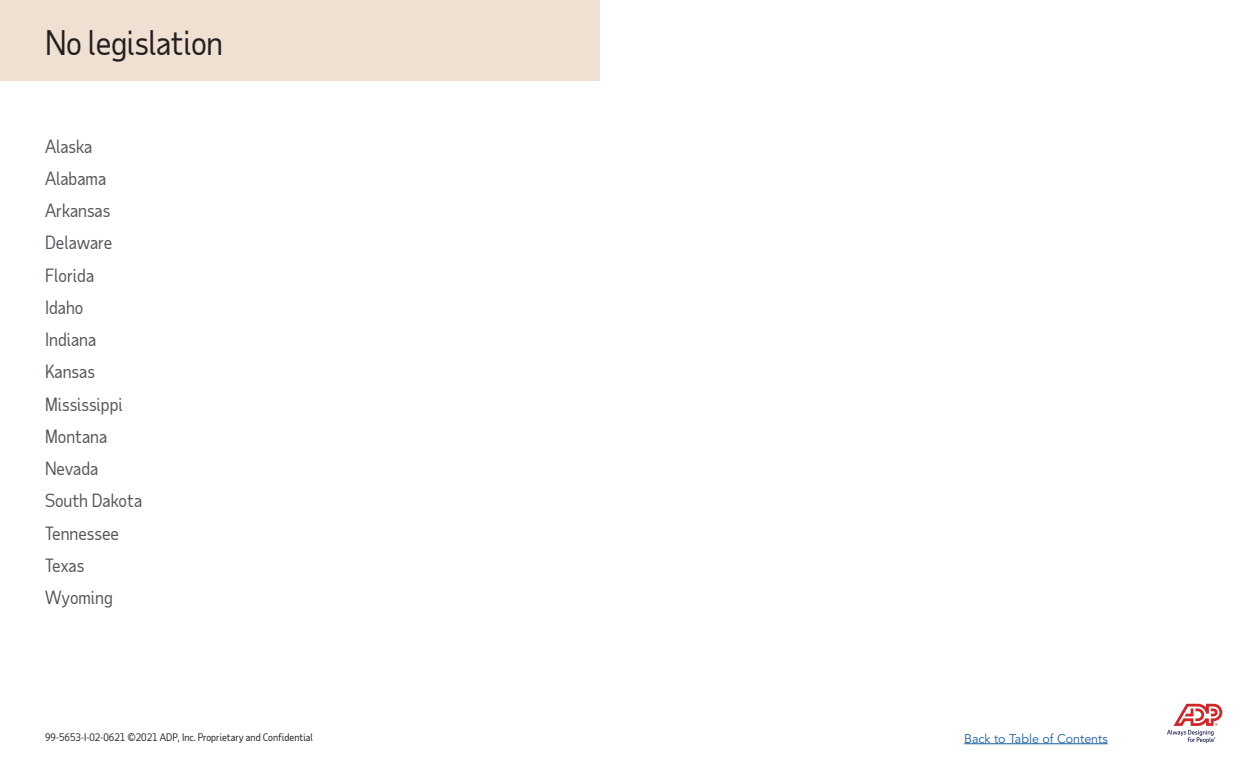
<style>
.page{position:relative;width:1260px;height:765px;background:#fff}
.page>*{position:absolute;margin:0;border:0;box-sizing:border-box;transform-origin:0 0}
.t1{font:32.5px "Taub Sans";letter-spacing:-.01em;color:#231f20}
.t2{font:17.5px "Taub Sans";color:#53565a}
.t3{font:12.5px "Avenir LT Std";color:#175d9e}
.t4{font:10px "Taub Sans";color:#231f20}
</style>
<div class="page">
<svg style="left:1167px;top:704px;width:55px;height:39px"></svg>
<div style="left:0;top:0;width:599px;height:80px;background:#f0e0d2"></div>
<hr style="left:964px;top:743px;width:144px;height:1px;background:#175d9e">
<p class="t1" style="left:45px;top:22px;width:180px">No legislation</p>
<p class="t2" style="left:45px;top:135px;width:49px">Alaska</p>
<p class="t2" style="left:45px;top:167px;width:63px">Alabama</p>
<p class="t2" style="left:45px;top:199px;width:67px">Arkansas</p>
<p class="t2" style="left:45px;top:232px;width:69px">Delaware</p>
<p class="t2" style="left:45px;top:264px;width:51px">Florida</p>
<p class="t2" style="left:45px;top:296px;width:40px">Idaho</p>
<p class="t2" style="left:45px;top:328px;width:53px">Indiana</p>
<p class="t2" style="left:45px;top:361px;width:51px">Kansas</p>
<p class="t2" style="left:45px;top:393px;width:79px">Mississippi</p>
<p class="t2" style="left:45px;top:425px;width:64px">Montana</p>
<p class="t2" style="left:45px;top:457px;width:55px">Nevada</p>
<p class="t2" style="left:45px;top:490px;width:99px">South Dakota</p>
<p class="t2" style="left:45px;top:522px;width:76px">Tennessee</p>
<p class="t2" style="left:45px;top:554px;width:41px">Texas</p>
<p class="t2" style="left:45px;top:586px;width:69px">Wyoming</p>
<p class="t4" style="left:45px;top:731px;width:269px">99-5653-I-02-0621 ©2021 ADP, Inc. Proprietary and Confidential</p>
<p class="t3" style="left:964px;top:731px;width:145px">Back to Table of Contents</p>
</div>
